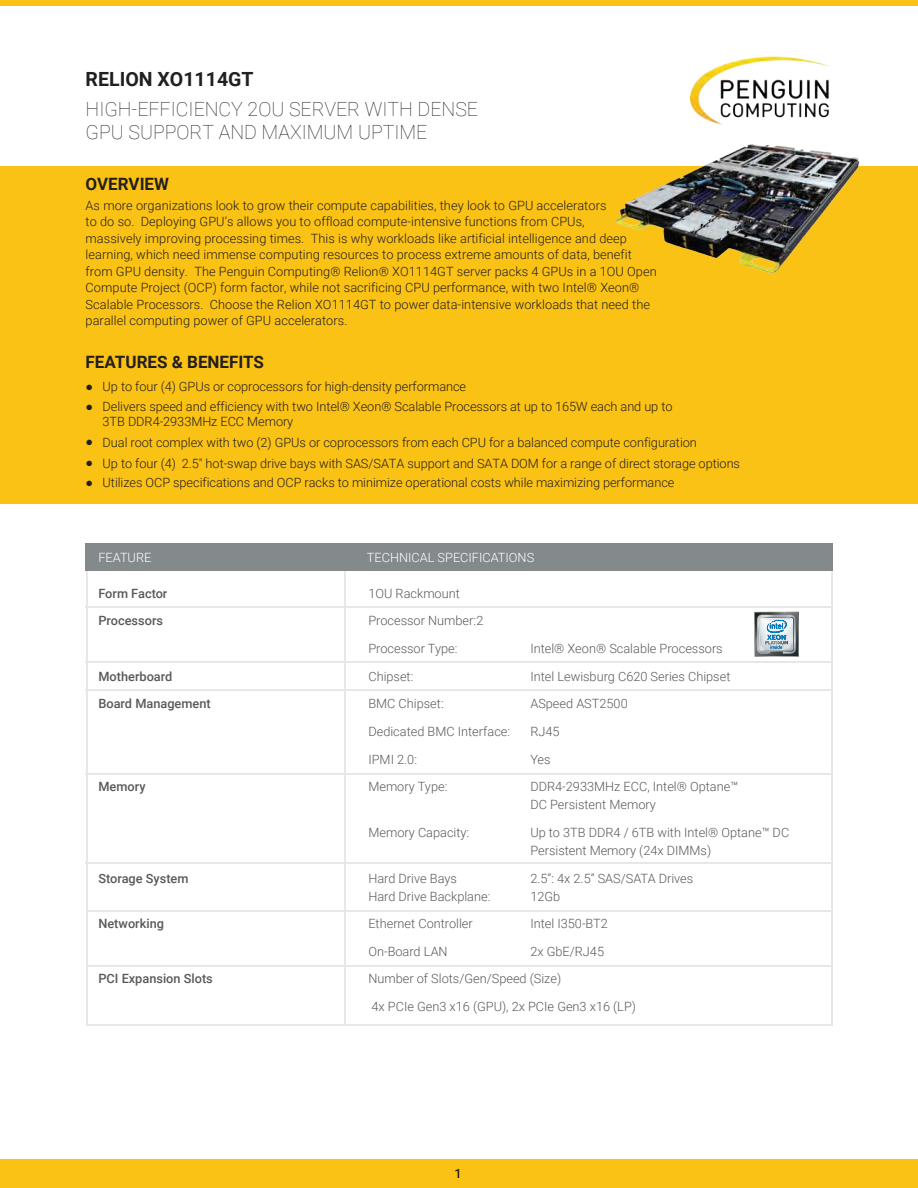
<style>
.page{position:relative;width:918px;height:1188px;background:#fff}
.page>*{position:absolute;margin:0;border:0;box-sizing:border-box;transform-origin:0 0}
.t1{font:100 19.5px/23.4px "Roboto";color:#231f20}
.t2{font:700 19.5px "Roboto";color:#231f20}
.t3{font:700 16.95px "Roboto";color:#231f20}
.t4{font:300 12.75px/16.5px "Roboto";letter-spacing:.005em;color:#231f20}
.t5{font:300 12.75px/27.6px "Roboto";color:#58595b}
.t6{font:500 12.75px "Roboto";color:#58595b}
.t7{font:300 12.75px "Roboto";color:#fff}
.t8{font:500 12.75px "Roboto";color:#231f20}
</style>
<div class="page">
<img style="left:690px;top:56px;width:140px;height:51px">
<svg style="left:755px;top:656px;width:44px;height:1px"></svg>
<svg style="left:754px;top:612px;width:1px;height:45px"></svg>
<svg style="left:755px;top:612px;width:44px;height:44px;background:#97a8b0"></svg>
<hr style="left:86px;top:606px;width:747px;height:1px;background:#e6e7e8">
<hr style="left:86px;top:862px;width:747px;height:2px;background:#e6e7e8">
<hr style="left:86px;top:661px;width:747px;height:2px;background:#e6e7e8">
<hr style="left:86px;top:689px;width:747px;height:2px;background:#e6e7e8">
<hr style="left:86px;top:773px;width:747px;height:2px;background:#e6e7e8">
<hr style="left:86px;top:1024px;width:745px;height:2px;background:#e6e7e8">
<hr style="left:86px;top:910px;width:747px;height:2px;background:#e6e7e8">
<hr style="left:86px;top:965px;width:747px;height:2px;background:#e6e7e8">
<hr style="left:344px;top:543px;width:2px;height:483px;background:#e6e7e8">
<hr style="left:831px;top:544px;width:2px;height:482px;background:#e6e7e8">
<hr style="left:86px;top:543px;width:2px;height:483px;background:#e6e7e8">
<div style="left:86px;top:544px;width:747px;height:27px;background:#84898c"></div>
<div style="left:0;top:1160px;width:918px;height:28px;background:#fbc216"></div>
<div style="left:0;top:0;width:918px;height:6px;background:#fbc216"></div>
<div style="left:0;top:166px;width:918px;height:338px;background:#fbc216"></div>
<img style="left:615px;top:107px;width:245px;height:167px">
<h1 class="t2" style="left:86px;top:66px;width:170px">RELION XO1114GT</h1>
<h1 class="t1" style="left:86px;top:96px;width:394px">HIGH-EFFICIENCY 2OU SERVER WITH DENSE<br>GPU SUPPORT AND MAXIMUM UPTIME</h1>
<h2 class="t3" style="left:86px;top:173px;width:85px">OVERVIEW</h2>
<p class="t4" style="left:86px;top:196px;width:573px">As more organizations look to grow their compute capabilities, they look to GPU accelerators<br>to do so. Deploying GPU’s allows you to offload compute-intensive functions from CPUs,<br>massively improving processing times. This is why workloads like artificial intelligence and deep learning, which need immense computing resources to process extreme amounts of data, benefit from GPU density. The Penguin Computing® Relion® XO1114GT server packs 4 GPUs in a 1OU Open Compute Project (OCP) form factor, while not sacrificing CPU performance, with two Intel® Xeon® Scalable Processors. Choose the Relion XO1114GT to power data-intensive workloads that need the parallel computing power of GPU accelerators.</p>
<h2 class="t3" style="left:86px;top:351px;width:180px">FEATURES &amp; BENEFITS</h2>
<p class="t4" style="left:103px;top:377px;width:365px">Up to four (4) GPUs or coprocessors for high-density performance</p>
<p class="t4" style="left:103px;top:398px;width:571px;line-height:15.3px">Delivers speed and efficiency with two Intel® Xeon® Scalable Processors at up to 165W each and up to<br>3TB DDR4-2933MHz ECC Memory</p>
<p class="t4" style="left:103px;top:432px;width:639px;line-height:20.1px">Dual root complex with two (2) GPUs or coprocessors from each CPU for a balanced compute configuration<br>Up to four (4) 2.5" hot-swap drive bays with SAS/SATA support and SATA DOM for a range of direct storage options<br>Utilizes OCP specifications and OCP racks to minimize operational costs while maximizing performance</p>
<p class="t7" style="left:98px;top:549px;width:54px">FEATURE</p>
<p class="t7" style="left:367px;top:549px;width:169px">TECHNICAL SPECIFICATIONS</p>
<p class="t6" style="left:98px;top:584px;width:71px">Form Factor</p>
<p class="t5" style="left:368px;top:579px;width:93px">1OU Rackmount</p>
<p class="t6" style="left:98px;top:612px;width:66px">Processors</p>
<p class="t5" style="left:368px;top:607px;width:117px">Processor Number: 2<br>Processor Type:</p>
<p class="t5" style="left:530px;top:634px;width:194px">Intel® Xeon® Scalable Processors</p>
<p class="t6" style="left:98px;top:667px;width:75px">Motherboard</p>
<p class="t5" style="left:368px;top:662px;width:47px">Chipset:</p>
<p class="t5" style="left:530px;top:662px;width:202px">Intel Lewisburg C620 Series Chipset</p>
<p class="t6" style="left:98px;top:695px;width:114px">Board Management</p>
<p class="t5" style="left:368px;top:690px;width:77px">BMC Chipset:</p>
<p class="t5" style="left:530px;top:690px;width:99px">ASpeed AST2500</p>
<p class="t5" style="left:368px;top:717px;width:143px">Dedicated BMC Interface:</p>
<p class="t5" style="left:530px;top:717px;width:31px">RJ45</p>
<p class="t5" style="left:368px;top:745px;width:50px">IPMI 2.0:</p>
<p class="t5" style="left:530px;top:745px;width:22px">Yes</p>
<p class="t6" style="left:98px;top:778px;width:49px">Memory</p>
<p class="t5" style="left:368px;top:772px;width:80px">Memory Type:</p>
<p class="t5" style="left:530px;top:777px;width:209px;line-height:18px">DDR4-2933MHz ECC, Intel® Optane™<br>DC Persistent Memory</p>
<p class="t5" style="left:368px;top:818px;width:102px">Memory Capacity:</p>
<p class="t5" style="left:530px;top:823px;width:260px;line-height:18px">Up to 3TB DDR4 / 6TB with Intel® Optane™ DC<br>Persistent Memory (24x DIMMs)</p>
<p class="t6" style="left:98px;top:869px;width:92px">Storage System</p>
<p class="t5" style="left:368px;top:864px;width:90px">Hard Drive Bays</p>
<p class="t5" style="left:530px;top:864px;width:164px">2.5”: 4x 2.5” SAS/SATA Drives</p>
<p class="t5" style="left:368px;top:882px;width:123px">Hard Drive Backplane:</p>
<p class="t5" style="left:530px;top:882px;width:31px">12Gb</p>
<p class="t6" style="left:98px;top:915px;width:67px">Networking</p>
<p class="t5" style="left:368px;top:909px;width:106px">Ethernet Controller</p>
<p class="t5" style="left:530px;top:909px;width:79px">Intel I350-BT2</p>
<p class="t5" style="left:368px;top:937px;width:81px">On-Board LAN</p>
<p class="t5" style="left:530px;top:937px;width:75px">2x GbE/RJ45</p>
<p class="t6" style="left:98px;top:970px;width:116px">PCI Expansion Slots</p>
<p class="t5" style="left:368px;top:965px;width:269px">Number of Slots/Gen/Speed (Size)<br>4x PCIe Gen3 x16 (GPU), 2x PCIe Gen3 x16 (LP)</p>
<p class="t8" style="left:455px;top:1164px;width:9px">1</p>
</div>
